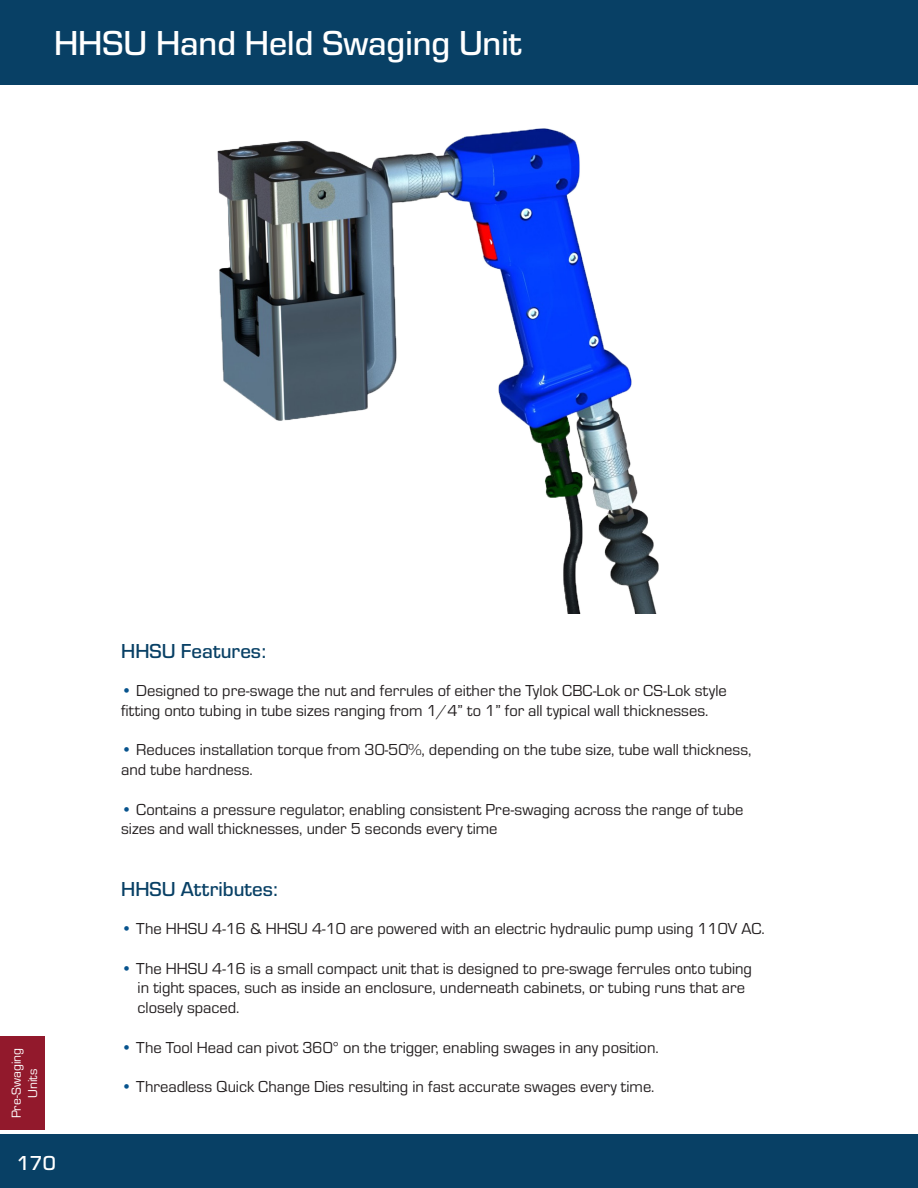
<style>
.page{position:relative;width:918px;height:1188px;background:#fff}
.page>*{position:absolute;margin:0;border:0;box-sizing:border-box;transform-origin:0 0}
.t1{font:500 36px "Eurostile";color:#fff}
.t2{font:500 21px "Eurostile";color:#084065}
.t3{font:500 21px "Eurostile";color:#fff}
.t4{font:16.5px/19.8px "Eurostile";color:#231f20}
.t5{font:13.5px "Eurostile";color:#fff}
.s1{color:#07538d}
</style>
<div class="page">
<div style="left:0;top:0;width:918px;height:85px;background:#084065"></div>
<div style="left:0;top:1134px;width:918px;height:54px;background:#084065"></div>
<div style="left:0;top:1037px;width:44px;height:93px;background:#92192c"></div>
<img style="left:218px;top:129px;width:440px;height:484px">
<p class="t1" style="left:54px;top:19px;width:469px">HHSU Hand Held Swaging Unit</p>
<p class="t5" style="left:7px;top:1118px;width:72px;rotate:-90deg">Pre-Swaging</p>
<p class="t5" style="left:24px;top:1098px;width:31px;rotate:-90deg">Units</p>
<p class="t3" style="left:17px;top:1149px;width:41px">170</p>
<p class="t2" style="left:121px;top:637px;width:146px">HHSU Features:</p>
<p class="t4" style="left:121px;top:680px;width:607px"><span class="s1">•</span> Designed to pre-swage the nut and ferrules of either the Tylok CBC-Lok or CS-Lok style fitting onto tubing in tube sizes ranging from 1/4” to 1” for all typical wall thicknesses.</p>
<p class="t4" style="left:121px;top:739px;width:632px"><span class="s1">•</span> Reduces installation torque from 30-50%, depending on the tube size, tube wall thickness, and tube hardness.</p>
<p class="t4" style="left:121px;top:798px;width:624px"><span class="s1">•</span> Contains a pressure regulator, enabling consistent Pre-swaging across the range of tube sizes and wall thicknesses, under 5 seconds every time</p>
<p class="t2" style="left:121px;top:875px;width:158px">HHSU Attributes:</p>
<p class="t4" style="left:121px;top:918px;width:645px"><span class="s1">•</span> The HHSU 4-16 &amp; HHSU 4-10 are powered with an electric hydraulic pump using 110V AC.</p>
<p class="t4" style="left:138px;top:958px;width:616px;text-indent:-16px"><span class="s1">•</span> The HHSU 4-16 is a small compact unit that is designed to pre-swage ferrules onto tubing in tight spaces, such as inside an enclosure, underneath cabinets, or tubing runs that are closely spaced.</p>
<p class="t4" style="left:121px;top:1037px;width:539px"><span class="s1">•</span> The Tool Head can pivot 360° on the trigger, enabling swages in any position.</p>
<p class="t4" style="left:121px;top:1076px;width:535px"><span class="s1">•</span> Threadless Quick Change Dies resulting in fast accurate swages every time.</p>
</div>
